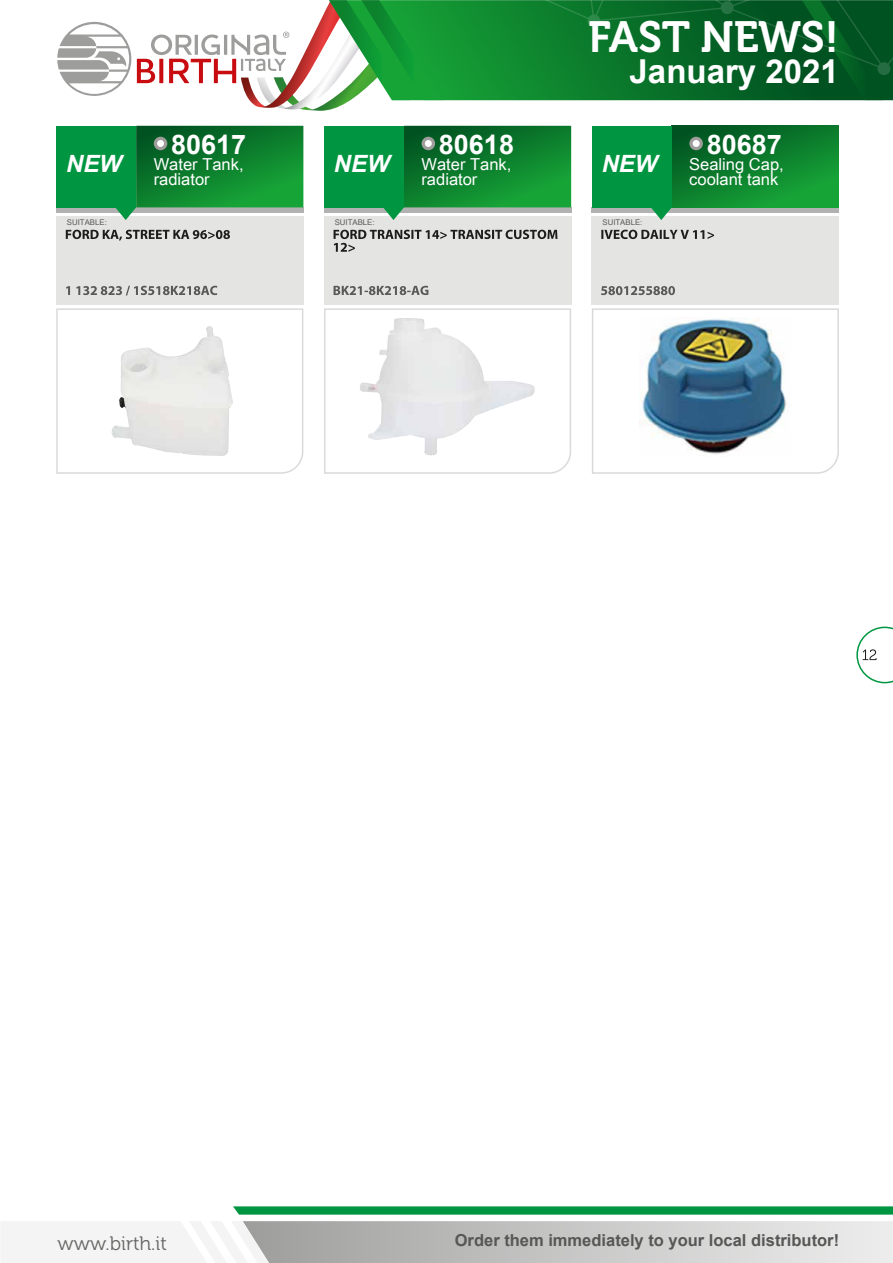
<style>
.page{position:relative;width:893px;height:1263px;background:#fff}
.page>*{position:absolute;margin:0;border:0;box-sizing:border-box;transform-origin:0 0}
.t1{font:43.5px "Museo 700";letter-spacing:-.005em;color:#fff}
.t2{font:700 33px "Arial";color:#fff}
.t3{font:700 27px "Arial";color:#fff}
.t4{font:italic 700 23.85px "Arial";color:#fff}
.t5{font:19.5px "Museo 300";color:#646463}
.t6{font:16.5px/15.8px "Arial Unicode MS";color:#fff}
.t7{font:700 16.5px "Arial";color:#575756}
.t8{font:7.8px "Arial Unicode MS";color:#575756}
</style>
<div class="page">
<div style="left:442px;top:0;width:37px;height:100px;background:#139733"></div>
<svg style="left:1px;top:1221px;width:891px;height:42px"></svg>
<svg style="left:233px;top:1206px;width:659px;height:9px;background:#169e51"></svg>
<svg style="left:57px;top:22px;width:74px;height:74px"></svg>
<svg style="left:137px;top:0;width:305px;height:111px"></svg>
<svg style="left:479px;top:0;width:413px;height:100px;background:#086c28"></svg>
<div style="left:56px;top:216px;width:247px;height:89px;background:#e4e4e3"></div>
<svg style="left:56px;top:308px;width:247px;height:166px"></svg>
<div style="left:56px;top:207px;width:247px;height:6px;background:#b3b2b2"></div>
<svg style="left:115px;top:126px;width:188px;height:94px;background:#298c45"></svg>
<div style="left:56px;top:126px;width:80px;height:81px;background:#009641"></div>
<svg style="left:154px;top:137px;width:13px;height:13px"></svg>
<div style="left:157px;top:140px;width:7px;height:7px;background:#fff;border-radius:50%"></div>
<svg style="left:66px;top:230px;width:164px;height:11px"></svg>
<svg style="left:66px;top:286px;width:151px;height:10px"></svg>
<div style="left:324px;top:216px;width:247px;height:89px;background:#e4e4e3"></div>
<svg style="left:324px;top:308px;width:247px;height:166px"></svg>
<div style="left:324px;top:207px;width:247px;height:6px;background:#b3b2b2"></div>
<svg style="left:383px;top:126px;width:188px;height:94px;background:#288c44"></svg>
<div style="left:324px;top:126px;width:80px;height:81px;background:#009641"></div>
<svg style="left:421px;top:137px;width:14px;height:13px"></svg>
<div style="left:425px;top:140px;width:7px;height:7px;background:#fff;border-radius:50%"></div>
<svg style="left:333px;top:230px;width:224px;height:22px"></svg>
<svg style="left:333px;top:286px;width:95px;height:9px"></svg>
<div style="left:592px;top:216px;width:247px;height:89px;background:#e4e4e3"></div>
<svg style="left:592px;top:308px;width:247px;height:166px"></svg>
<div style="left:592px;top:207px;width:247px;height:6px;background:#b3b2b2"></div>
<svg style="left:650px;top:126px;width:189px;height:94px;background:#288c44"></svg>
<div style="left:592px;top:126px;width:79px;height:81px;background:#009641"></div>
<div style="left:689px;top:137px;width:14px;height:13px;background:#9e9d9c;border-radius:50%"></div>
<div style="left:692px;top:140px;width:7px;height:7px;background:#fff;border-radius:50%"></div>
<svg style="left:601px;top:230px;width:113px;height:9px"></svg>
<svg style="left:601px;top:286px;width:74px;height:9px"></svg>
<svg style="left:856px;top:627px;width:36px;height:56px"></svg>
<h3 class="t4" style="left:66px;top:147px;width:57px">NEW</h3>
<p class="t8" style="left:67px;top:217px;width:41px">SUITABLE:</p>
<h3 class="t3" style="left:171px;top:126px;width:77px">80617</h3>
<p class="t6" style="left:154px;top:156px;width:91px">Water Tank, radiator</p>
<h3 class="t4" style="left:334px;top:147px;width:57px">NEW</h3>
<p class="t8" style="left:335px;top:217px;width:41px">SUITABLE:</p>
<h3 class="t3" style="left:439px;top:126px;width:77px">80618</h3>
<p class="t6" style="left:421px;top:156px;width:91px">Water Tank, radiator</p>
<h1 class="t1" style="left:588px;top:13px;width:252px">FAST NEWS!</h1>
<h2 class="t2" style="left:629px;top:49px;width:211px">January 2021</h2>
<h3 class="t4" style="left:601px;top:147px;width:57px">NEW</h3>
<p class="t8" style="left:602px;top:217px;width:41px">SUITABLE:</p>
<h3 class="t3" style="left:706px;top:126px;width:77px">80687</h3>
<p class="t6" style="left:689px;top:156px;width:96px">Sealing Cap, coolant tank</p>
<p class="t5" style="left:57px;top:1232px;width:111px">www.birth.it</p>
<p class="t7" style="left:455px;top:1229px;width:386px">Order them immediately to your local distributor!</p>
</div>
